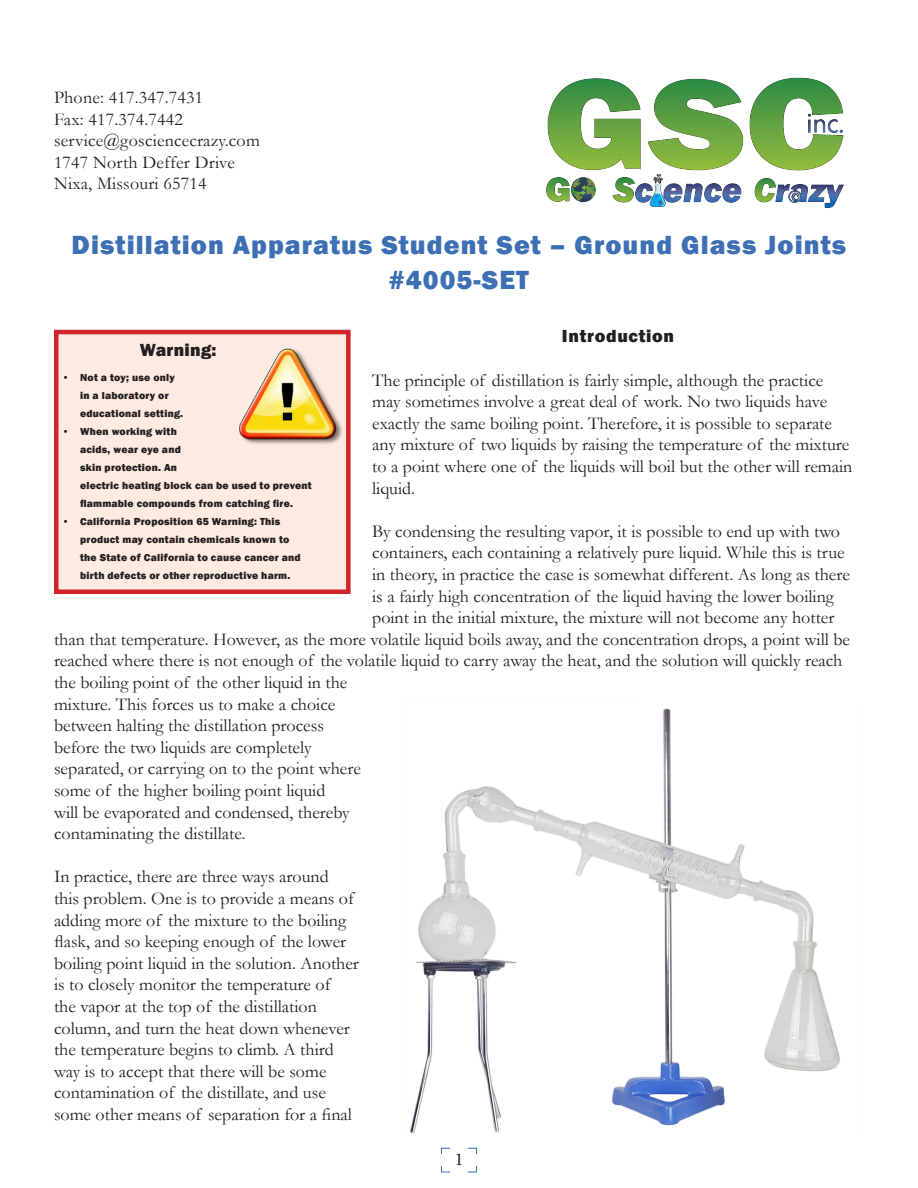
<style>
.page{position:relative;width:918px;height:1188px;background:#fff}
.page>*{position:absolute;margin:0;border:0;box-sizing:border-box;transform-origin:0 0}
.Title_Style{font:800 27px "Franklin Gothic";letter-spacing:.04em;color:#3d6fb4}
.Body_Paragraph_Style{font:18px/21.6px "Garamond";color:#231f20}
.Address_Style_1{font:18px "Garamond";letter-spacing:.01em;color:#231f20}
.Body_Section_Style{font:800 18px "Franklin Gothic";letter-spacing:.04em;color:#231f20}
.Warning_Title_Style{font:800 18px "Franklin Gothic";letter-spacing:.015em;color:#231f20}
.t1{font:18px "Minion Pro";color:#231f20}
.t2{font:800 10.5px/18px "Franklin Gothic";letter-spacing:.02em;color:#231f20}
</style>
<div class="page">
<svg style="left:441px;top:1148px;width:36px;height:25px"></svg>
<img style="left:546px;top:77px;width:298px;height:131px">
<div style="left:56px;top:332px;width:292px;height:260px;background:#fdeae0"></div>
<div style="left:54px;top:330px;width:297px;height:264px;border:4px solid #d1232a"></div>
<img style="left:239px;top:348px;width:103px;height:96px">
<img style="left:410px;top:708px;width:430px;height:426px">
<p class="Address_Style_1" style="left:54px;top:85px;width:151px">Phone: 417.347.7431</p>
<p class="Address_Style_1" style="left:54px;top:107px;width:130px">Fax: 417.374.7442</p>
<p class="Address_Style_1" style="left:54px;top:128px;width:207px">service@gosciencecrazy.com</p>
<p class="Address_Style_1" style="left:54px;top:150px;width:182px">1747 North Deffer Drive</p>
<p class="Address_Style_1" style="left:54px;top:172px;width:154px">Nixa, Missouri 65714</p>
<p class="Title_Style" style="left:72px;top:228px;width:776px">Distillation Apparatus Student Set – Ground Glass Joints</p>
<p class="Title_Style" style="left:389px;top:262px;width:141px">#4005-SET</p>
<p class="Body_Section_Style" style="left:562px;top:325px;width:114px">Introduction</p>
<p class="Body_Paragraph_Style" style="left:372px;top:369px;width:482px">The principle of distillation is fairly simple, although the practice may sometimes involve a great deal of work. No two liquids have exactly the same boiling point. Therefore, it is possible to separate any mixture of two liquids by raising the temperature of the mixture to a point where one of the liquids will boil but the other will remain liquid.</p>
<p class="Body_Paragraph_Style" style="left:372px;top:520px;width:469px">By condensing the resulting vapor, it is possible to end up with two</p>
<p class="Body_Paragraph_Style" style="left:372px;top:541px;width:474px">containers, each containing a relatively pure liquid. While this is true</p>
<p class="Body_Paragraph_Style" style="left:372px;top:563px;width:479px">in theory, in practice the case is somewhat different. As long as there</p>
<p class="Body_Paragraph_Style" style="left:372px;top:585px;width:463px">is a fairly high concentration of the liquid having the lower boiling</p>
<p class="Body_Paragraph_Style" style="left:372px;top:606px;width:464px">point in the initial mixture, the mixture will not become any hotter</p>
<p class="Body_Paragraph_Style" style="left:54px;top:628px;width:798px">than that temperature. However, as the more volatile liquid boils away, and the concentration drops, a point will be</p>
<p class="Body_Paragraph_Style" style="left:54px;top:649px;width:790px">reached where there is not enough of the volatile liquid to carry away the heat, and the solution will quickly reach</p>
<p class="Body_Paragraph_Style" style="left:54px;top:671px;width:295px">the boiling point of the other liquid in the</p>
<p class="Body_Paragraph_Style" style="left:54px;top:693px;width:283px">mixture. This forces us to make a choice</p>
<p class="Body_Paragraph_Style" style="left:54px;top:714px;width:271px">between halting the distillation process</p>
<p class="Body_Paragraph_Style" style="left:54px;top:736px;width:259px">before the two liquids are completely</p>
<p class="Body_Paragraph_Style" style="left:54px;top:757px;width:308px">separated, or carrying on to the point where</p>
<p class="Body_Paragraph_Style" style="left:54px;top:779px;width:273px">some of the higher boiling point liquid</p>
<p class="Body_Paragraph_Style" style="left:54px;top:801px;width:297px">will be evaporated and condensed, thereby</p>
<p class="Body_Paragraph_Style" style="left:54px;top:822px;width:193px">contaminating the distillate.</p>
<p class="Body_Paragraph_Style" style="left:54px;top:865px;width:306px">In practice, there are three ways around<br>this problem. One is to provide a means of adding more of the mixture to the boiling flask, and so keeping enough of the lower boiling point liquid in the solution. Another is to closely monitor the temperature of<br>the vapor at the top of the distillation column, and turn the heat down whenever the temperature begins to climb. A third way is to accept that there will be some contamination of the distillate, and use some other means of separation for a final</p>
<p class="Warning_Title_Style" style="left:140px;top:338px;width:78px">Warning:</p>
<p class="t2" style="left:80px;top:368px;width:105px;text-indent:-18px">• Not a toy; use only in a laboratory or educational setting.</p>
<p class="t2" style="left:80px;top:422px;width:233px;text-indent:-18px">• When working with<br>acids, wear eye and<br>skin protection. An<br>electric heating block can be used to prevent flammable compounds from catching fire.</p>
<p class="t2" style="left:80px;top:512px;width:222px;text-indent:-18px">• California Proposition 65 Warning: This product may contain chemicals known to the State of California to cause cancer and birth defects or other reproductive harm.</p>
<p class="t1" style="left:455px;top:1147px;width:10px">1</p>
</div>
